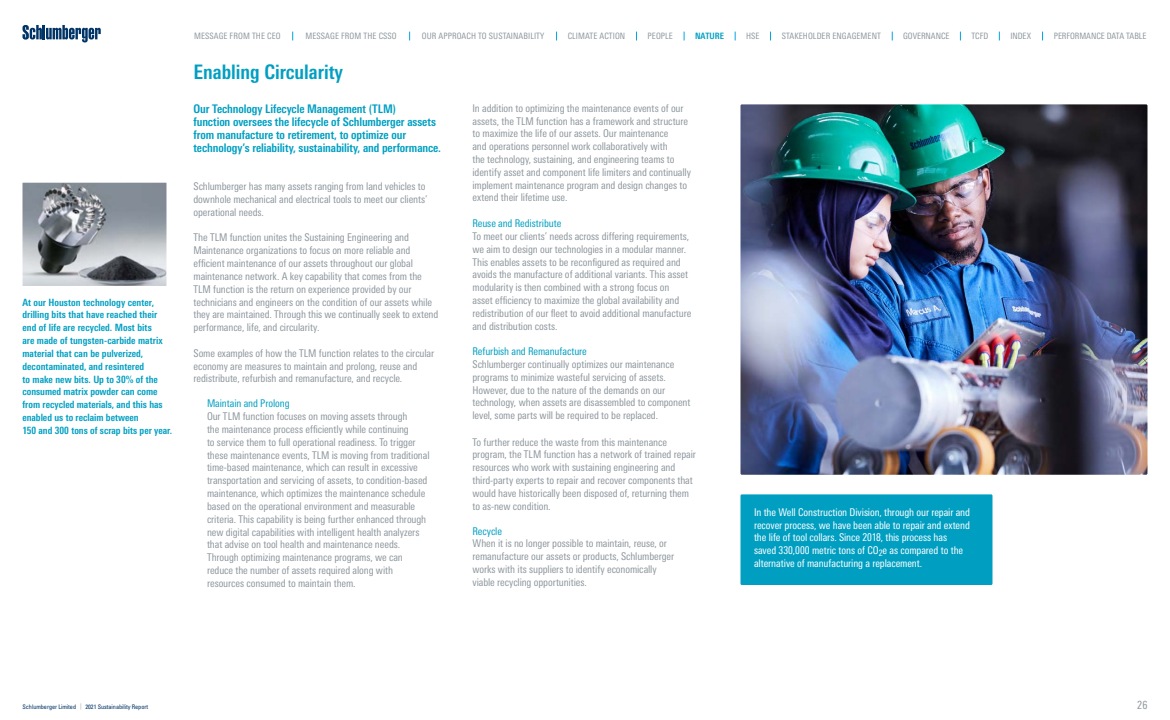
<style>
.page{position:relative;width:1170px;height:720px;background:#fff}
.page>*{position:absolute;margin:0;border:0;box-sizing:border-box;transform-origin:0 0}
.t1{font:700 condensed 20px "Univers Next Pro";color:#009fc2}
.t2{font:700 condensed 11.88px/12.8px "Univers Next Pro";letter-spacing:-.01em;color:#009fc2}
.t3{font:condensed 11.25px "Univers Next Pro";color:#8e979d}
.t4{font:condensed 10.62px/12.8px "Univers Next Pro";letter-spacing:-.01em;color:#8e979d}
.t5{font:condensed 10.62px/12.8px "Univers Next Pro";letter-spacing:-.01em;color:#fff}
.t6{font:condensed 10.62px "Univers Next Pro";letter-spacing:-.01em;color:#009fc2}
.t7{font:700 condensed 10px/12.8px "Univers Next Pro";color:#009fc2}
.t8{font:condensed 8.75px "Univers Next Pro";letter-spacing:.01em;color:#8e979d}
.t9{font:condensed 8.75px "Univers Next Pro";letter-spacing:-.01em;color:#8e979d}
.t10{font:700 condensed 8.75px "Univers Next Pro";letter-spacing:.01em;color:#009fc2}
.t11{font:condensed 6.25px "Univers";letter-spacing:-.01em;color:#036}
.s1{color:#8e979d}
</style>
<div class="page">
<img style="left:22px;top:183px;width:144px;height:103px">
<img style="left:741px;top:104px;width:407px;height:371px">
<div style="left:741px;top:494px;width:252px;height:91px;background:#009fc2"></div>
<svg style="left:22px;top:25px;width:79px;height:17px"></svg>
<p class="t7" style="left:22px;top:296px;width:151px">At our Houston technology center, drilling bits that have reached their end of life are recycled. Most bits<br>are made of tungsten-carbide matrix material that can be pulverized, decontaminated, and resintered<br>to make new bits. Up to 30% of the consumed matrix powder can come from recycled materials, and this has enabled us to reclaim between<br>150 and 300 tons of scrap bits per year.</p>
<p class="t8" style="left:194px;top:31px;width:88px">MESSAGE FROM THE CEO</p>
<p class="t8" style="left:306px;top:31px;width:93px">MESSAGE FROM THE CSSO</p>
<p class="t8" style="left:422px;top:31px;width:124px">OUR APPROACH TO SUSTAINABILITY</p>
<p class="t8" style="left:568px;top:31px;width:59px">CLIMATE ACTION</p>
<p class="t8" style="left:648px;top:31px;width:27px">PEOPLE</p>
<p class="t10" style="left:695px;top:31px;width:31px">NATURE</p>
<p class="t8" style="left:746px;top:31px;width:15px">HSE</p>
<p class="t8" style="left:782px;top:31px;width:101px">STAKEHOLDER ENGAGEMENT</p>
<p class="t8" style="left:903px;top:31px;width:48px">GOVERNANCE</p>
<p class="t8" style="left:971px;top:31px;width:18px">TCFD</p>
<p class="t8" style="left:1011px;top:31px;width:22px">INDEX</p>
<p class="t9" style="left:1054px;top:31px;width:94px">PERFORMANCE DATA TABLE</p>
<h1 class="t1" style="left:194px;top:60px;width:151px">Enabling Circularity</h1>
<p class="t2" style="left:194px;top:103px;width:249px">Our Technology Lifecycle Management (TLM)<br>function oversees the lifecycle of Schlumberger assets from manufacture to retirement, to optimize our technology’s reliability, sustainability, and performance.</p>
<p class="t4" style="left:194px;top:180px;width:236px">Schlumberger has many assets ranging from land vehicles to downhole mechanical and electrical tools to meet our clients’ operational needs.</p>
<p class="t4" style="left:194px;top:231px;width:246px">The TLM function unites the Sustaining Engineering and Maintenance organizations to focus on more reliable and efficient maintenance of our assets throughout our global maintenance network. A key capability that comes from the TLM function is the return on experience provided by our technicians and engineers on the condition of our assets while they are maintained. Through this we continually seek to extend performance, life, and circularity.</p>
<p class="t4" style="left:194px;top:347px;width:242px">Some examples of how the TLM function relates to the circular economy are measures to maintain and prolong, reuse and redistribute, refurbish and remanufacture, and recycle.</p>
<p class="t6" style="left:207px;top:397px;width:84px">Maintain and Prolong</p>
<p class="t4" style="left:207px;top:410px;width:224px">Our TLM function focuses on moving assets through<br>the maintenance process efficiently while continuing<br>to service them to full operational readiness. To trigger these maintenance events, TLM is moving from traditional time-based maintenance, which can result in excessive transportation and servicing of assets, to condition-based maintenance, which optimizes the maintenance schedule based on the operational environment and measurable criteria. This capability is being further enhanced through new digital capabilities with intelligent health analyzers that advise on tool health and maintenance needs.<br>Through optimizing maintenance programs, we can reduce the number of assets required along with resources consumed to maintain them.</p>
<p class="t4" style="left:473px;top:102px;width:220px">In addition to optimizing the maintenance events of our assets, the TLM function has a framework and structure to maximize the life of our assets. Our maintenance<br>and operations personnel work collaboratively with<br>the technology, sustaining, and engineering teams to identify asset and component life limiters and continually implement maintenance program and design changes to extend their lifetime use.</p>
<p class="t6" style="left:473px;top:217px;width:90px">Reuse and Redistribute</p>
<p class="t4" style="left:473px;top:230px;width:220px">To meet our clients’ needs across differing requirements, we aim to design our technologies in a modular manner.<br>This enables assets to be reconfigured as required and avoids the manufacture of additional variants. This asset modularity is then combined with a strong focus on asset efficiency to maximize the global availability and redistribution of our fleet to avoid additional manufacture and distribution costs.</p>
<p class="t6" style="left:473px;top:345px;width:116px">Refurbish and Remanufacture</p>
<p class="t4" style="left:473px;top:358px;width:220px">Schlumberger continually optimizes our maintenance programs to minimize wasteful servicing of assets.<br>However, due to the nature of the demands on our technology, when assets are disassembled to component level, some parts will be required to be replaced.</p>
<p class="t4" style="left:473px;top:435px;width:225px">To further reduce the waste from this maintenance program, the TLM function has a network of trained repair resources who work with sustaining engineering and third-party experts to repair and recover components that would have historically been disposed of, returning them to as-new condition.</p>
<p class="t6" style="left:473px;top:525px;width:31px">Recycle</p>
<p class="t4" style="left:473px;top:537px;width:203px">When it is no longer possible to maintain, reuse, or remanufacture our assets or products, Schlumberger works with its suppliers to identify economically viable recycling opportunities.</p>
<p class="t5" style="left:754px;top:506px;width:218px">In the Well Construction Division, through our repair and recover process, we have been able to repair and extend the life of tool collars. Since 2018, this process has saved 330,000 metric tons of CO<sub>2</sub>e as compared to the alternative of manufacturing a replacement.</p>
<p class="t11" style="left:22px;top:702px;width:127px">Schlumberger Limited <span class="s1">|</span> 2021 Sustainability Report</p>
<p class="t3" style="left:1137px;top:698px;width:12px">26</p>
</div>
